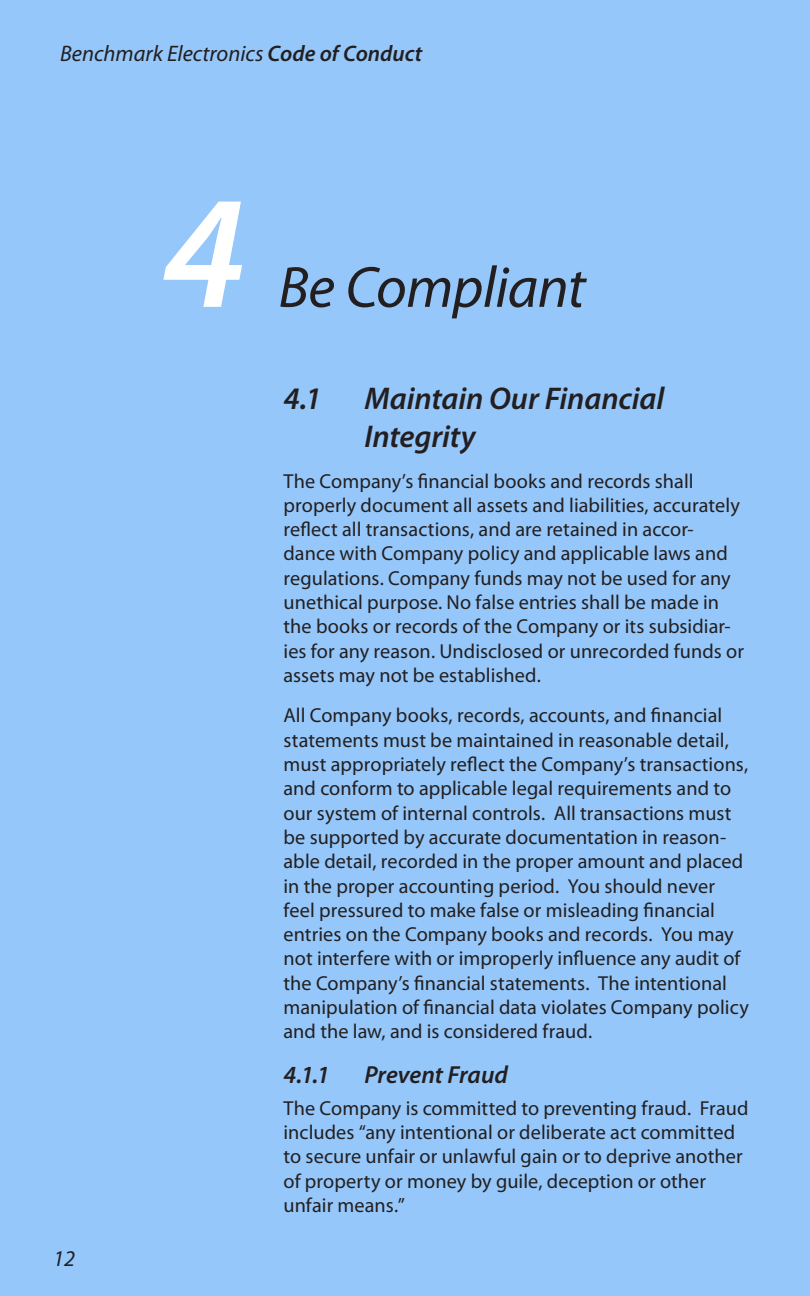
<style>
.page{position:relative;width:810px;height:1296px;background:#95c7fa}
.page>*{position:absolute;margin:0;border:0;box-sizing:border-box;transform-origin:0 0}
.t1{font:italic 600 162px "Myriad Pro";color:#fff}
.t2{font:italic 58.5px "Myriad Pro";letter-spacing:-.01em;color:#231f20}
.t3{font:italic 600 31.5px "Myriad Pro";letter-spacing:-.005em;color:#231f20}
.t4{font:italic 600 24.75px "Myriad Pro";letter-spacing:-.005em;color:#231f20}
.t5{font:italic 22.5px "Myriad Pro";color:#231f20}
.t6{font:20.25px/24.3px "Myriad Pro";letter-spacing:.005em;color:#231f20}
.s1{font-weight:600}
</style>
<div class="page">
<p class="t5" style="left:60px;top:40px;width:364px">Benchmark Electronics <span class="s1">Code of Conduct</span></p>
<p class="t5" style="left:53px;top:1244px;width:24px">12</p>
<p class="t1" style="left:162px;top:149px;width:86px">4</p>
<p class="t2" style="left:278px;top:251px;width:309px">Be Compliant</p>
<p class="t3" style="left:284px;top:379px;width:40px">4.1</p>
<p class="t3" style="left:364px;top:379px;width:301px">Maintain Our Financial</p>
<p class="t3" style="left:364px;top:416px;width:113px">Integrity</p>
<p class="t6" style="left:284px;top:468px;width:462px">The Company’s financial books and records shall properly document all assets and liabilities, accurately reflect all transactions, and are retained in accor&shy;dance with Company policy and applicable laws and regulations. Company funds may not be used for any unethical purpose. No false entries shall be made in the books or records of the Company or its subsidiar&shy;ies for any reason. Undisclosed or unrecorded funds or assets may not be established.</p>
<p class="t6" style="left:284px;top:703px;width:467px">All Company books, records, accounts, and financial statements must be maintained in reasonable detail, must appropriately reflect the Company’s transactions, and conform to applicable legal requirements and to our system of internal controls. All transactions must be supported by accurate documentation in reason&shy;able detail, recorded in the proper amount and placed in the proper accounting period. You should never feel pressured to make false or misleading financial entries on the Company books and records. You may not interfere with or improperly influence any audit of the Company’s financial statements. The intentional manipulation of financial data violates Company policy and the law, and is considered fraud.</p>
<p class="t4" style="left:284px;top:1059px;width:48px">4.1.1</p>
<p class="t4" style="left:365px;top:1059px;width:145px">Prevent Fraud</p>
<p class="t6" style="left:284px;top:1096px;width:466px">The Company is committed to preventing fraud. Fraud includes “any intentional or deliberate act committed to secure unfair or unlawful gain or to deprive another of property or money by guile, deception or other unfair means.”</p>
</div>
